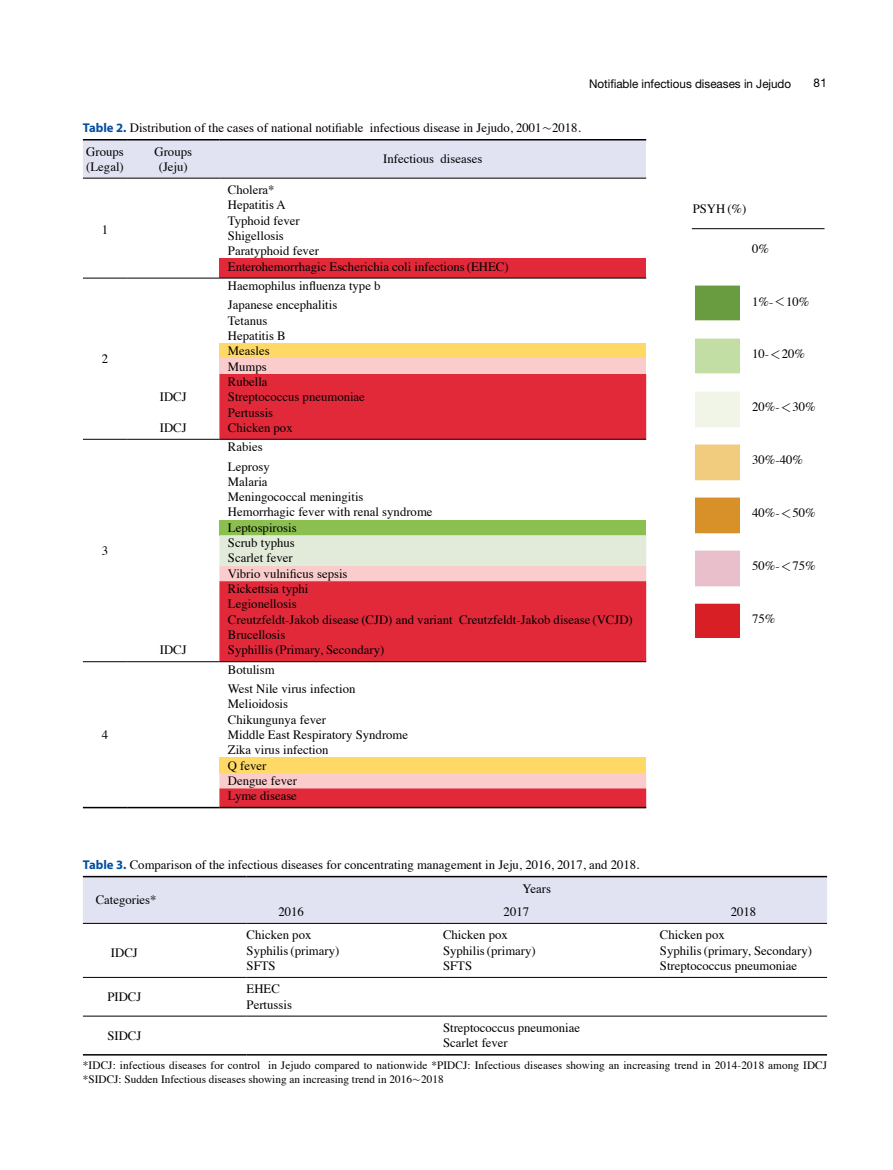
<style>
.page{position:relative;width:893px;height:1170px;background:#fff}
.page>*{position:absolute;margin:0;border:0;box-sizing:border-box;transform-origin:0 0}
.t1{font:12.75px/15.3px "Times";color:#000}
.t2{font:12px "Helvetica Neue LT Std";color:#000}
.t3{font:11.25px/13.5px "Times";letter-spacing:.01em;color:#000}
.s1{font-family:"Myriad Pro";font-weight:700;color:#034ea2}
.s2{font-family:"YDVY Mj O Std 33"}
.s3{font-family:"Letter Gothic Std";font-size:12px}
</style>
<div class="page">
<div style="left:83px;top:140px;width:563px;height:38px;background:#e1e2f2"></div>
<div style="left:219px;top:259px;width:427px;height:19px;background:#e1293a"></div>
<div style="left:219px;top:343px;width:427px;height:15px;background:#fed965"></div>
<div style="left:219px;top:358px;width:427px;height:16px;background:#fbcccc"></div>
<svg style="left:219px;top:374px;width:427px;height:432px;fill:#e1293a"></svg>
<div style="left:219px;top:520px;width:427px;height:15px;background:#8bbf4f"></div>
<div style="left:219px;top:535px;width:427px;height:30px;background:#e2ebd9"></div>
<svg style="left:219px;top:565px;width:427px;height:223px"></svg>
<div style="left:219px;top:757px;width:427px;height:15px;background:#fed965"></div>
<hr style="left:83px;top:178px;width:44px;height:1px;background:#000">
<hr style="left:127px;top:178px;width:92px;height:1px;background:#000">
<hr style="left:219px;top:178px;width:427px;height:1px;background:#000">
<hr style="left:83px;top:806px;width:44px;height:2px;background:#000">
<hr style="left:127px;top:806px;width:92px;height:2px;background:#000">
<hr style="left:219px;top:806px;width:427px;height:2px;background:#000">
<hr style="left:83px;top:278px;width:44px;height:1px;background:#000">
<hr style="left:127px;top:278px;width:92px;height:1px;background:#000">
<hr style="left:219px;top:278px;width:427px;height:1px;background:#000">
<hr style="left:83px;top:439px;width:44px;height:1px;background:#000">
<hr style="left:127px;top:439px;width:92px;height:1px;background:#000">
<hr style="left:219px;top:439px;width:427px;height:1px;background:#000">
<hr style="left:83px;top:661px;width:44px;height:1px;background:#000">
<hr style="left:127px;top:661px;width:92px;height:1px;background:#000">
<hr style="left:219px;top:661px;width:427px;height:1px;background:#000">
<hr style="left:83px;top:139px;width:44px;height:1px;background:#000">
<hr style="left:127px;top:139px;width:92px;height:1px;background:#000">
<hr style="left:219px;top:139px;width:427px;height:1px;background:#000">
<img style="left:695px;top:285px;width:44px;height:352px">
<hr style="left:692px;top:228px;width:132px;height:1px;background:#000">
<div style="left:83px;top:877px;width:744px;height:46px;background:#e1e2f2"></div>
<hr style="left:83px;top:875px;width:164px;height:2px;background:#000">
<hr style="left:247px;top:875px;width:196px;height:2px;background:#000">
<hr style="left:443px;top:875px;width:217px;height:2px;background:#000">
<hr style="left:660px;top:875px;width:167px;height:2px;background:#000">
<hr style="left:83px;top:923px;width:164px;height:1px;background:#000">
<hr style="left:247px;top:923px;width:196px;height:1px;background:#000">
<hr style="left:443px;top:923px;width:217px;height:1px;background:#000">
<hr style="left:660px;top:923px;width:167px;height:1px;background:#000">
<hr style="left:83px;top:1053px;width:164px;height:2px;background:#000">
<hr style="left:247px;top:1053px;width:196px;height:2px;background:#000">
<hr style="left:443px;top:1053px;width:217px;height:2px;background:#000">
<hr style="left:660px;top:1053px;width:167px;height:2px;background:#000">
<hr style="left:83px;top:977px;width:164px;height:1px;background:#000">
<hr style="left:247px;top:977px;width:196px;height:1px;background:#000">
<hr style="left:443px;top:977px;width:217px;height:1px;background:#000">
<hr style="left:660px;top:977px;width:167px;height:1px;background:#000">
<hr style="left:83px;top:1015px;width:164px;height:1px;background:#000">
<hr style="left:247px;top:1015px;width:196px;height:1px;background:#000">
<hr style="left:443px;top:1015px;width:217px;height:1px;background:#000">
<hr style="left:660px;top:1015px;width:167px;height:1px;background:#000">
<p class="t2" style="left:589px;top:76px;width:204px">Notifiable infectious diseases in Jejudo</p>
<p class="t2" style="left:813px;top:76px;width:15px">81</p>
<p class="t1" style="left:83px;top:115px;width:499px;line-height:23.4px"><span class="s1">Table 2.</span> Distribution of the cases of national notifiable infectious disease in Jejudo, 2001<span class="s2">~</span>2018.<br>Groups</p>
<p class="t1" style="left:86px;top:158px;width:39px">(Legal)</p>
<p class="t1" style="left:155px;top:143px;width:39px;text-align:center">Groups (Jeju)</p>
<p class="t1" style="left:383px;top:150px;width:101px">Infectious diseases</p>
<p class="t1" style="left:102px;top:221px;width:8px">1</p>
<p class="t1" style="left:102px;top:350px;width:8px">2</p>
<p class="t1" style="left:228px;top:181px;width:282px">Cholera*<br>Hepatitis A<br>Typhoid fever<br>Shigellosis<br>Paratyphoid fever<br>Enterohemorrhagic Escherichia coli infections (EHEC)</p>
<p class="t1" style="left:228px;top:275px;width:154px;line-height:19.4px">Haemophilus influenza type b<br>Japanese encephalitis</p>
<p class="t1" style="left:228px;top:311px;width:59px">Tetanus<br>Hepatitis B<br>Measles<br>Mumps<br>Rubella</p>
<p class="t1" style="left:160px;top:388px;width:28px">IDCJ</p>
<p class="t1" style="left:228px;top:388px;width:139px">Streptococcus pneumoniae<br>Pertussis</p>
<p class="t1" style="left:160px;top:419px;width:28px">IDCJ</p>
<p class="t1" style="left:228px;top:419px;width:66px">Chicken pox</p>
<p class="t1" style="left:693px;top:200px;width:55px">PSYH (%)</p>
<p class="t1" style="left:752px;top:240px;width:18px">0%</p>
<p class="t1" style="left:752px;top:292px;width:59px">1%-<span class="s3">&lt;</span>10%</p>
<p class="t1" style="left:752px;top:345px;width:54px">10-<span class="s3">&lt;</span>20%</p>
<p class="t1" style="left:752px;top:398px;width:65px">20%-<span class="s3">&lt;</span>30%</p>
<p class="t1" style="left:102px;top:541px;width:8px">3</p>
<p class="t1" style="left:102px;top:725px;width:8px">4</p>
<p class="t1" style="left:228px;top:436px;width:43px;line-height:19.4px">Rabies<br>Leprosy</p>
<p class="t1" style="left:228px;top:473px;width:406px">Malaria<br>Meningococcal meningitis<br>Hemorrhagic fever with renal syndrome<br>Leptospirosis<br>Scrub typhus<br>Scarlet fever<br>Vibrio vulnificus sepsis<br>Rickettsia typhi<br>Legionellosis<br>Creutzfeldt-Jakob disease (CJD) and variant Creutzfeldt-Jakob disease (VCJD)<br>Brucellosis</p>
<p class="t1" style="left:160px;top:641px;width:28px">IDCJ</p>
<p class="t1" style="left:228px;top:641px;width:158px">Syphillis (Primary, Secondary)</p>
<p class="t1" style="left:228px;top:658px;width:129px;line-height:19.4px">Botulism<br>West Nile virus infection</p>
<p class="t1" style="left:228px;top:695px;width:182px">Melioidosis<br>Chikungunya fever<br>Middle East Respiratory Syndrome<br>Zika virus infection<br>Q fever<br>Dengue fever<br>Lyme disease</p>
<p class="t1" style="left:752px;top:451px;width:52px">30%-40%</p>
<p class="t1" style="left:752px;top:504px;width:65px">40%-<span class="s3">&lt;</span>50%</p>
<p class="t1" style="left:752px;top:557px;width:65px">50%-<span class="s3">&lt;</span>75%</p>
<p class="t1" style="left:752px;top:609px;width:25px">75%</p>
<p class="t1" style="left:83px;top:856px;width:558px"><span class="s1">Table 3.</span> Comparison of the infectious diseases for concentrating management in Jeju, 2016, 2017, and 2018.</p>
<p class="t1" style="left:96px;top:891px;width:62px">Categories*</p>
<p class="t1" style="left:523px;top:879px;width:30px">Years</p>
<p class="t1" style="left:278px;top:902px;width:27px">2016</p>
<p class="t1" style="left:504px;top:902px;width:27px">2017</p>
<p class="t1" style="left:731px;top:902px;width:27px">2018</p>
<p class="t1" style="left:111px;top:943px;width:28px">IDCJ</p>
<p class="t1" style="left:247px;top:926px;width:66px">Chicken pox</p>
<p class="t1" style="left:443px;top:926px;width:66px">Chicken pox</p>
<p class="t1" style="left:660px;top:926px;width:66px">Chicken pox</p>
<p class="t1" style="left:247px;top:941px;width:94px">Syphilis (primary)</p>
<p class="t1" style="left:443px;top:941px;width:94px">Syphilis (primary)</p>
<p class="t1" style="left:660px;top:941px;width:154px">Syphilis (primary, Secondary)</p>
<p class="t1" style="left:247px;top:956px;width:31px">SFTS</p>
<p class="t1" style="left:443px;top:956px;width:31px">SFTS</p>
<p class="t1" style="left:660px;top:956px;width:139px">Streptococcus pneumoniae</p>
<p class="t1" style="left:107px;top:987px;width:36px">PIDCJ</p>
<p class="t1" style="left:247px;top:980px;width:47px">EHEC<br>Pertussis</p>
<p class="t1" style="left:107px;top:1026px;width:36px">SIDCJ</p>
<p class="t1" style="left:443px;top:1018px;width:139px">Streptococcus pneumoniae<br>Scarlet fever</p>
<p class="t3" style="left:83px;top:1057px;width:746px">*IDCJ: infectious diseases for control in Jejudo compared to nationwide *PIDCJ: Infectious diseases showing an increasing trend in 2014-2018 among IDCJ *SIDCJ: Sudden Infectious diseases showing an increasing trend in 2016<span class="s2">~</span>2018</p>
</div>
